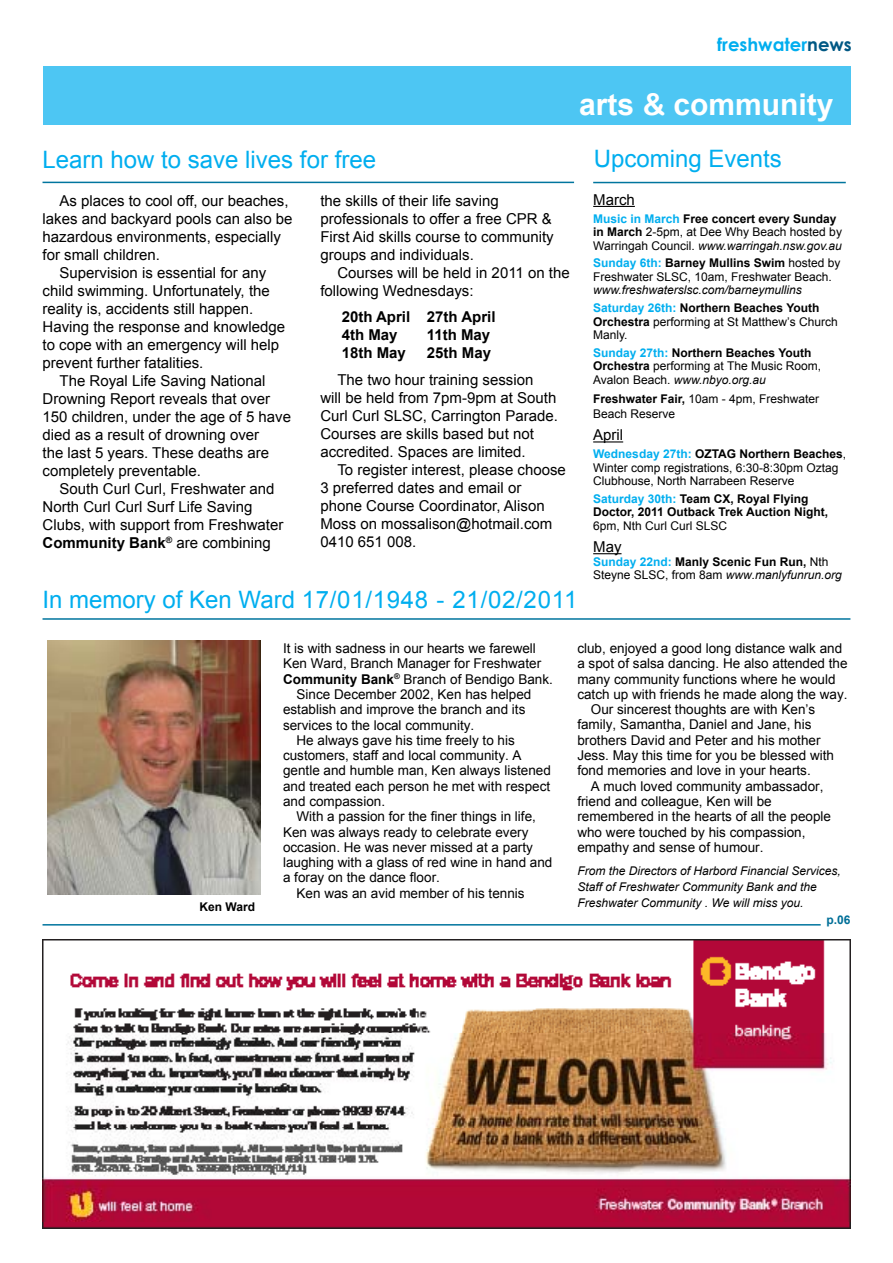
<style>
.page{position:relative;width:893px;height:1263px;background:#fff}
.page>*{position:absolute;margin:0;border:0;box-sizing:border-box;transform-origin:0 0}
.t1{font:700 30px "Arial";color:#fff}
.t2{font:24px "Arial";color:#00aeef}
.t3{font:700 18px "Century Gothic";color:#00aeef}
.t4{font:15px/18px "Arial";color:#000}
.t5{font:700 15px/18px "Arial";color:#000}
.t6{font:13.5px "Arial";color:#000}
.t7{font:12px/13.5px "Arial";color:#000}
.t8{font:italic 12px/15.8px "Arial";color:#000}
.t9{font:700 12px/13.5px "Arial";color:#000}
.t10{font:700 12px "Arial";color:#006f98}
.s1{color:#005884}
.s2{font-family:"Arial Rounded MT Bold";font-weight:400}
.s3{font-weight:400}
.s4{font-weight:700;color:#00aeef}
.s5{font-weight:700}
.s6{font-style:italic}
.s7{font-weight:700;font-style:normal;color:#00aeef}
.s8{font-weight:700;font-style:normal}
.s9{color:#00aeef}
</style>
<div class="page">
<hr style="left:43px;top:182px;width:531px;height:1px;background:#00759e">
<hr style="left:43px;top:618px;width:807px;height:2px;background:#00759e">
<hr style="left:43px;top:924px;width:778px;height:1px;background:#00759e">
<div style="left:43px;top:66px;width:808px;height:59px;background:#4dc6f3"></div>
<hr style="left:593px;top:182px;width:253px;height:1px;background:#00759e">
<hr style="left:593px;top:206px;width:42px;height:1px;background:#000">
<hr style="left:593px;top:441px;width:30px;height:1px;background:#000">
<svg style="left:593px;top:553px;width:28px;height:1px"></svg>
<img style="left:48px;top:640px;width:213px;height:254px">
<img style="left:43px;top:939px;width:807px;height:289px">
<h3 class="t3" style="left:717px;top:31px;width:136px">freshwater<span class="s1">news</span></h3>
<h1 class="t1" style="left:579px;top:85px;width:256px">arts <span class="s2">&amp;</span> community</h1>
<h2 class="t2" style="left:43px;top:144px;width:335px">Learn how to save lives for free</h2>
<p class="t4" style="left:60px;top:192px;width:231px">As places to cool off, our beaches,</p>
<p class="t4" style="left:43px;top:210px;width:252px">lakes and backyard pools can also be</p>
<p class="t4" style="left:43px;top:228px;width:240px">hazardous environments, especially</p>
<p class="t4" style="left:43px;top:246px;width:119px">for small children.</p>
<p class="t4" style="left:60px;top:264px;width:208px">Supervision is essential for any</p>
<p class="t4" style="left:43px;top:282px;width:229px">child swimming. Unfortunately, the</p>
<p class="t4" style="left:43px;top:300px;width:212px">reality is, accidents still happen.</p>
<p class="t4" style="left:43px;top:318px;width:244px">Having the response and knowledge</p>
<p class="t4" style="left:43px;top:336px;width:238px">to cope with an emergency will help</p>
<p class="t4" style="left:43px;top:354px;width:162px">prevent further fatalities.</p>
<p class="t4" style="left:60px;top:372px;width:207px">The Royal Life Saving National</p>
<p class="t4" style="left:43px;top:390px;width:229px">Drowning Report reveals that over</p>
<p class="t4" style="left:43px;top:408px;width:250px">150 children, under the age of 5 have</p>
<p class="t4" style="left:43px;top:426px;width:218px">died as a result of drowning over</p>
<p class="t4" style="left:43px;top:444px;width:228px">the last 5 years. These deaths are</p>
<p class="t4" style="left:43px;top:462px;width:160px">completely preventable.</p>
<p class="t4" style="left:60px;top:480px;width:217px">South Curl Curl, Freshwater and</p>
<p class="t4" style="left:43px;top:498px;width:212px">North Curl Curl Surf Life Saving</p>
<p class="t4" style="left:43px;top:516px;width:242px">Clubs, with support from Freshwater</p>
<p class="t5" style="left:43px;top:534px;width:230px">Community Bank<sup>®</sup> <span class="s3">are combining</span></p>
<p class="t4" style="left:320px;top:192px;width:235px">the skills of their life saving professionals to offer a free CPR &amp;<br>First Aid skills course to community groups and individuals.</p>
<p class="t4" style="left:320px;top:264px;width:251px;text-indent:17px">Courses will be held in 2011 on the following Wednesdays:</p>
<p class="t5" style="left:342px;top:308px;width:155px">20th April 27th April<br>4th May</p>
<p class="t5" style="left:427px;top:326px;width:65px">11th May</p>
<p class="t5" style="left:342px;top:344px;width:66px">18th May</p>
<p class="t5" style="left:427px;top:344px;width:66px">25th May</p>
<p class="t4" style="left:320px;top:371px;width:239px;text-indent:17px">The two hour training session<br>will be held from 7pm-9pm at South<br>Curl Curl SLSC, Carrington Parade.<br>Courses are skills based but not accredited. Spaces are limited.</p>
<p class="t4" style="left:320px;top:461px;width:247px;text-indent:17px">To register interest, please choose<br>3 preferred dates and email or phone Course Coordinator, Alison<br>Moss on mossalison@hotmail.com<br>0410 651 008.</p>
<h2 class="t2" style="left:594px;top:142px;width:190px">Upcoming Events</h2>
<p class="t4" style="left:593px;top:191px;width:43px">March</p>
<p class="t7" style="left:593px;top:212px;width:250px"><span class="s4">Music in March</span> <span class="s5">Free concert every Sunday in March</span> 2-5pm, at Dee Why Beach hosted by<br>Warringah Council. <span class="s6">www.warringah.nsw.gov.au</span></p>
<p class="t7" style="left:593px;top:256px;width:249px"><span class="s4">Sunday 6th:</span> <span class="s5">Barney Mullins Swim</span> hosted by<br>Freshwater SLSC, 10am, Freshwater Beach.</p>
<p class="t8" style="left:593px;top:281px;width:228px;line-height:17.7px">www.freshwaterslsc.com/barneymullins<br><span class="s7">Saturday 26th:</span> <span class="s8">Northern Beaches Youth</span></p>
<p class="t7" style="left:593px;top:315px;width:246px"><span class="s5">Orchestra</span> performing at St Matthew’s Church<br>Manly.</p>
<p class="t7" style="left:593px;top:346px;width:229px"><span class="s4">Sunday 27th:</span> <span class="s5">Northern Beaches Youth<br>Orchestra</span> performing at The Music Room,<br>Avalon Beach. <span class="s6">www.nbyo.org.au</span></p>
<p class="t7" style="left:593px;top:391px;width:228px;line-height:15px"><span class="s5">Freshwater Fair,</span> 10am - 4pm, Freshwater<br>Beach Reserve</p>
<p class="t4" style="left:593px;top:426px;width:31px">April</p>
<p class="t7" style="left:593px;top:447px;width:254px"><span class="s4">Wednesday 27th:</span> <span class="s5">OZTAG Northern Beaches</span>,<br>Winter comp registrations, 6:30-8:30pm Oztag<br>Clubhouse, North Narrabeen Reserve</p>
<p class="t9" style="left:593px;top:492px;width:236px"><span class="s9">Saturday 30th:</span> Team CX, Royal Flying<br>Doctor, 2011 Outback Trek Auction Night,</p>
<p class="t7" style="left:593px;top:519px;width:136px">6pm, Nth Curl Curl SLSC</p>
<p class="t4" style="left:593px;top:538px;width:30px">May</p>
<p class="t7" style="left:593px;top:555px;width:250px"><span class="s4">Sunday 22nd:</span> <span class="s5">Manly Scenic Fun Run,</span> Nth<br>Steyne SLSC, from 8am <span class="s6">www.manlyfunrun.org</span></p>
<h2 class="t2" style="left:43px;top:584px;width:536px">In memory of Ken Ward 17/01/1948 - 21/02/2011</h2>
<p class="t9" style="left:200px;top:900px;width:57px">Ken Ward</p>
<p class="t6" style="left:283px;top:639px;width:254px">It is with sadness in our hearts we farewell</p>
<p class="t6" style="left:283px;top:655px;width:260px">Ken Ward, Branch Manager for Freshwater</p>
<p class="t6" style="left:283px;top:670px;width:271px"><span class="s5">Community Bank</span><sup>®</sup> Branch of Bendigo Bank.</p>
<p class="t6" style="left:297px;top:685px;width:236px">Since December 2002, Ken has helped</p>
<p class="t6" style="left:283px;top:701px;width:244px">establish and improve the branch and its</p>
<p class="t6" style="left:283px;top:716px;width:193px">services to the local community.</p>
<p class="t6" style="left:297px;top:731px;width:220px">He always gave his time freely to his</p>
<p class="t6" style="left:283px;top:746px;width:240px">customers, staff and local community. A</p>
<p class="t6" style="left:283px;top:762px;width:269px">gentle and humble man, Ken always listened</p>
<p class="t6" style="left:283px;top:777px;width:269px">and treated each person he met with respect</p>
<p class="t6" style="left:283px;top:792px;width:104px">and compassion.</p>
<p class="t6" style="left:297px;top:808px;width:241px">With a passion for the finer things in life,</p>
<p class="t6" style="left:283px;top:823px;width:247px">Ken was always ready to celebrate every</p>
<p class="t6" style="left:283px;top:838px;width:251px">occasion. He was never missed at a party</p>
<p class="t6" style="left:283px;top:854px;width:271px">laughing with a glass of red wine in hand and</p>
<p class="t6" style="left:283px;top:869px;width:158px">a foray on the dance floor.</p>
<p class="t6" style="left:297px;top:884px;width:230px">Ken was an avid member of his tennis</p>
<p class="t6" style="left:577px;top:639px;width:266px">club, enjoyed a good long distance walk and</p>
<p class="t6" style="left:577px;top:655px;width:272px">a spot of salsa dancing. He also attended the</p>
<p class="t6" style="left:577px;top:670px;width:260px">many community functions where he would</p>
<p class="t6" style="left:577px;top:685px;width:272px">catch up with friends he made along the way.</p>
<p class="t6" style="left:591px;top:700px;width:226px">Our sincerest thoughts are with Ken’s</p>
<p class="t6" style="left:577px;top:716px;width:236px">family, Samantha, Daniel and Jane, his</p>
<p class="t6" style="left:577px;top:731px;width:245px">brothers David and Peter and his mother</p>
<p class="t6" style="left:577px;top:746px;width:258px">Jess. May this time for you be blessed with</p>
<p class="t6" style="left:577px;top:762px;width:235px">fond memories and love in your hearts.</p>
<p class="t6" style="left:591px;top:777px;width:234px">A much loved community ambassador,</p>
<p class="t6" style="left:577px;top:792px;width:196px">friend and colleague, Ken will be</p>
<p class="t6" style="left:577px;top:808px;width:255px">remembered in the hearts of all the people</p>
<p class="t6" style="left:577px;top:823px;width:230px">who were touched by his compassion,</p>
<p class="t6" style="left:577px;top:838px;width:188px">empathy and sense of humour.</p>
<p class="t8" style="left:577px;top:863px;width:265px">From the Directors of Harbord Financial Services,<br>Staff of Freshwater Community Bank and the<br>Freshwater Community . We will miss you.</p>
<p class="t10" style="left:826px;top:912px;width:26px">p.06</p>
</div>
